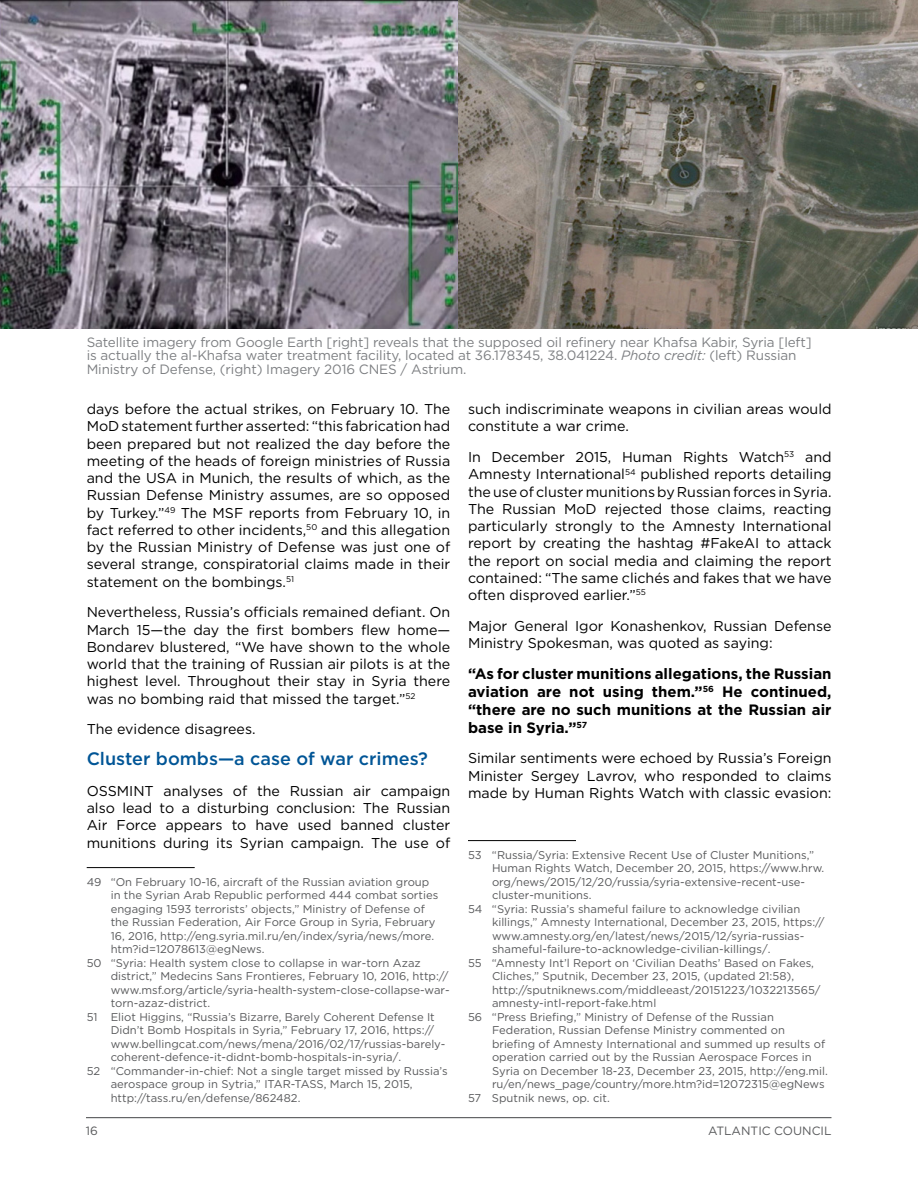
<style>
.page{position:relative;width:918px;height:1188px;background:#fff}
.page>*{position:absolute;margin:0;border:0;box-sizing:border-box;transform-origin:0 0}
.t1{font:500 18px "Gotham";color:#005596}
.t2{font:700 15px/17.7px "Gotham";color:#000;text-align:justify}
.t3{font:14.25px/17.2px "Gotham";color:#000;text-align:justify}
.t4{font:13.5px/13.5px "Gotham";letter-spacing:-.01em;color:#7e8083}
.t5{font:12px "Gotham";color:#58595b}
.t6{font:11.25px "Gotham";color:#58595b}
.s1{font-style:italic}
</style>
<div class="page">
<hr style="left:86px;top:1117px;width:745px;height:1px;background:#58595b">
<hr style="left:87px;top:867px;width:108px;height:1px;background:#000">
<img style="left:0;top:0;width:918px;height:329px">
<hr style="left:468px;top:840px;width:108px;height:1px;background:#000">
<p class="t4" style="left:87px;top:335px;width:726px">Satellite imagery from Google Earth [right] reveals that the supposed oil refinery near Khafsa Kabir, Syria [left] is actually the al-Khafsa water treatment facility, located at 36.178345, 38.041224. <span class="s1">Photo credit:</span> (left) Russian<br>Ministry of Defense, (right) Imagery 2016 CNES / Astrium.</p>
<p class="t3" style="left:87px;top:400px;width:365px">days before the actual strikes, on February 10. The MoD statement further asserted: “this fabrication had been prepared but not realized the day before the meeting of the heads of foreign ministries of Russia and the USA in Munich, the results of which, as the Russian Defense Ministry assumes, are so opposed by Turkey.”<sup>49</sup> The MSF reports from February 10, in fact referred to other incidents,<sup>50</sup> and this allegation by the Russian Ministry of Defense was just one of several strange, conspiratorial claims made in their statement on the bombings.<sup>51</sup></p>
<p class="t3" style="left:87px;top:604px;width:365px">Nevertheless, Russia’s officials remained defiant. On March 15—the day the first bombers flew home— Bondarev blustered, “We have shown to the whole world that the training of Russian air pilots is at the highest level. Throughout their stay in Syria there was no bombing raid that missed the target.”<sup>52</sup></p>
<p class="t3" style="left:87px;top:721px;width:170px">The evidence disagrees.</p>
<h1 class="t1" style="left:87px;top:747px;width:343px">Cluster bombs—a case of war crimes?</h1>
<p class="t3" style="left:87px;top:782px;width:365px">OSSMINT analyses of the Russian air campaign also lead to a disturbing conclusion: The Russian Air Force appears to have used banned cluster munitions during its Syrian campaign. The use of</p>
<p class="t6" style="left:87px;top:874px;width:344px">49 “On February 10-16, aircraft of the Russian aviation group</p>
<p class="t6" style="left:111px;top:888px;width:329px">in the Syrian Arab Republic performed 444 combat sorties</p>
<p class="t6" style="left:111px;top:901px;width:316px">engaging 1593 terrorists’ objects,” Ministry of Defense of</p>
<p class="t6" style="left:111px;top:915px;width:326px">the Russian Federation, Air Force Group in Syria, February</p>
<p class="t6" style="left:111px;top:928px;width:325px">16, 2016, http://eng.syria.mil.ru/en/index/syria/news/more.</p>
<p class="t6" style="left:111px;top:942px;width:155px">htm?id=12078613@egNews.</p>
<p class="t6" style="left:87px;top:955px;width:336px">50 “Syria: Health system close to collapse in war-torn Azaz</p>
<p class="t6" style="left:111px;top:969px;width:339px">district,” Medecins Sans Frontieres, February 10, 2016, http://</p>
<p class="t6" style="left:111px;top:982px;width:340px">www.msf.org/article/syria-health-system-close-collapse-war-</p>
<p class="t6" style="left:111px;top:996px;width:101px">torn-azaz-district.</p>
<p class="t6" style="left:87px;top:1009px;width:350px">51 Eliot Higgins, “Russia’s Bizarre, Barely Coherent Defense It</p>
<p class="t6" style="left:111px;top:1023px;width:325px">Didn’t Bomb Hospitals in Syria,” February 17, 2016, https://</p>
<p class="t6" style="left:111px;top:1036px;width:336px">www.bellingcat.com/news/mena/2016/02/17/russias-barely-</p>
<p class="t6" style="left:111px;top:1050px;width:292px">coherent-defence-it-didnt-bomb-hospitals-in-syria/.</p>
<p class="t6" style="left:87px;top:1063px;width:362px">52 “Commander-in-chief: Not a single target missed by Russia’s</p>
<p class="t6" style="left:111px;top:1077px;width:303px">aerospace group in Sytria,” ITAR-TASS, March 15, 2015,</p>
<p class="t6" style="left:111px;top:1090px;width:191px">http://tass.ru/en/defense/862482.</p>
<p class="t3" style="left:468px;top:400px;width:365px">such indiscriminate weapons in civilian areas would constitute a war crime.</p>
<p class="t3" style="left:468px;top:448px;width:365px">In December 2015, Human Rights Watch<sup>53</sup> and Amnesty International<sup>54</sup> published reports detailing the use of cluster munitions by Russian forces in Syria.<br>The Russian MoD rejected those claims, reacting particularly strongly to the Amnesty International report by creating the hashtag #FakeAI to attack the report on social media and claiming the report contained: “The same clichés and fakes that we have often disproved earlier.”<sup>55</sup></p>
<p class="t3" style="left:468px;top:617px;width:365px">Major General Igor Konashenkov, Russian Defense<br>Ministry Spokesman, was quoted as saying:</p>
<h2 class="t2" style="left:468px;top:665px;width:365px">“As for cluster munitions allegations, the Russian aviation are not using them.”<sup>56</sup> He continued, “there are no such munitions at the Russian air base in Syria.”<sup>57</sup></h2>
<p class="t3" style="left:468px;top:749px;width:365px">Similar sentiments were echoed by Russia’s Foreign Minister Sergey Lavrov, who responded to claims made by Human Rights Watch with classic evasion:</p>
<p class="t6" style="left:468px;top:847px;width:348px">53 “Russia/Syria: Extensive Recent Use of Cluster Munitions,”</p>
<p class="t6" style="left:492px;top:861px;width:334px">Human Rights Watch, December 20, 2015, https://www.hrw.</p>
<p class="t6" style="left:492px;top:874px;width:315px">org/news/2015/12/20/russia/syria-extensive-recent-use-</p>
<p class="t6" style="left:492px;top:888px;width:101px">cluster-munitions.</p>
<p class="t6" style="left:468px;top:901px;width:334px">54 “Syria: Russia’s shameful failure to acknowledge civilian</p>
<p class="t6" style="left:492px;top:915px;width:334px">killings,” Amnesty International, December 23, 2015, https://</p>
<p class="t6" style="left:492px;top:928px;width:314px">www.amnesty.org/en/latest/news/2015/12/syria-russias-</p>
<p class="t6" style="left:492px;top:942px;width:280px">shameful-failure-to-acknowledge-civilian-killings/.</p>
<p class="t6" style="left:468px;top:955px;width:348px">55 “Amnesty Int’l Report on ‘Civilian Deaths’ Based on Fakes,</p>
<p class="t6" style="left:492px;top:969px;width:304px">Cliches,” Sputnik, December 23, 2015, (updated 21:58),</p>
<p class="t6" style="left:492px;top:982px;width:330px">http://sputniknews.com/middleeast/20151223/1032213565/</p>
<p class="t6" style="left:492px;top:996px;width:166px">amnesty-intl-report-fake.html</p>
<p class="t6" style="left:468px;top:1009px;width:307px">56 “Press Briefing,” Ministry of Defense of the Russian</p>
<p class="t6" style="left:492px;top:1023px;width:295px">Federation, Russian Defense Ministry commented on</p>
<p class="t6" style="left:492px;top:1036px;width:335px">briefing of Amnesty International and summed up results of</p>
<p class="t6" style="left:492px;top:1050px;width:321px">operation carried out by the Russian Aerospace Forces in</p>
<p class="t6" style="left:492px;top:1063px;width:337px">Syria on December 18-23, December 23, 2015, http://eng.mil.</p>
<p class="t6" style="left:492px;top:1077px;width:334px">ru/en/news_page/country/more.htm?id=12072315@egNews</p>
<p class="t6" style="left:468px;top:1090px;width:143px">57 Sputnik news, op. cit.</p>
<p class="t5" style="left:86px;top:1123px;width:14px">16</p>
<p class="t5" style="left:708px;top:1123px;width:125px">ATLANTIC COUNCIL</p>
</div>
